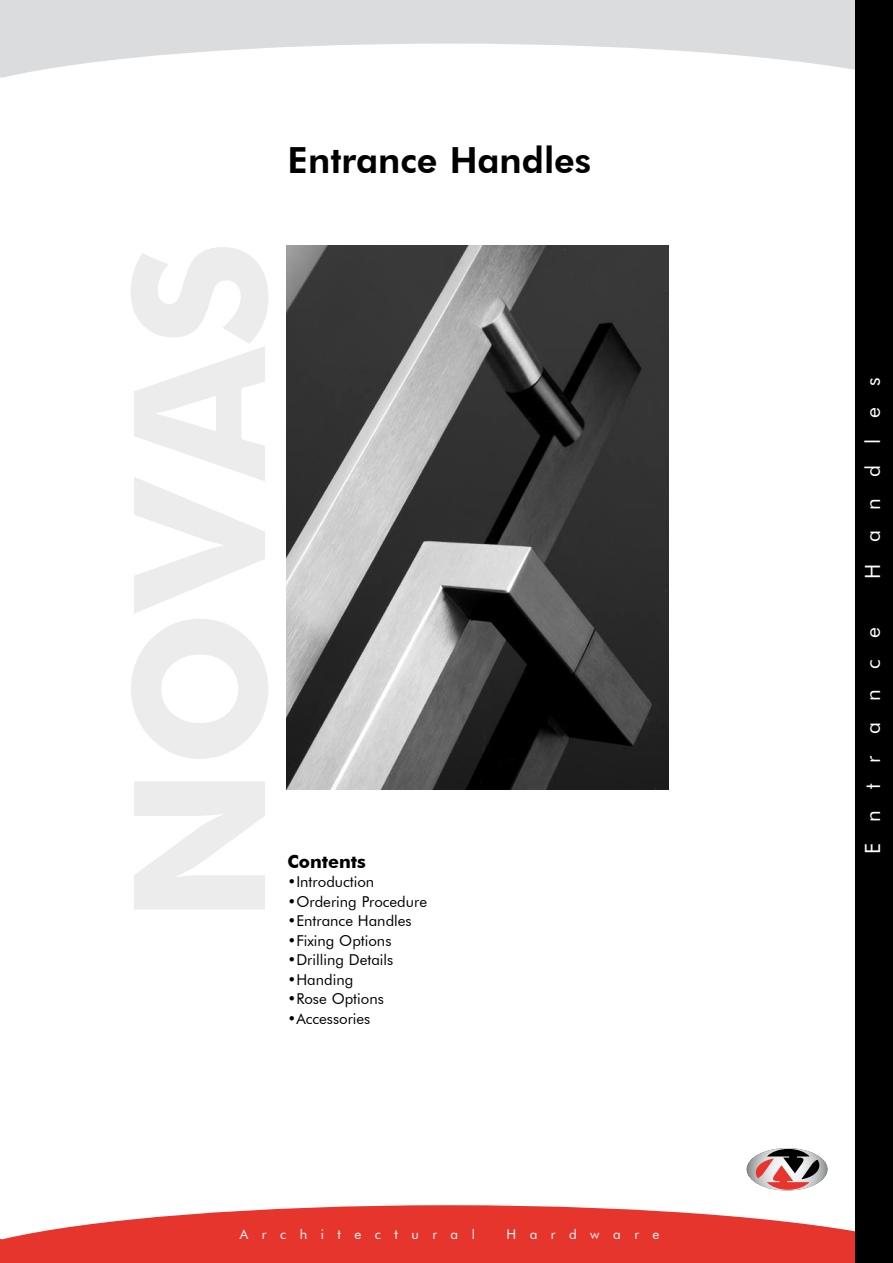
<style>
.page{position:relative;width:893px;height:1263px;background:#fff}
.page>*{position:absolute;margin:0;border:0;box-sizing:border-box;transform-origin:0 0}
.t1{font:800 36px "Futura BT";color:#000}
.t2{font:21px "Futura BT";letter-spacing:1em;color:#fff}
.t3{font:700 18px "Futura BT";color:#000}
.t4{font:15px "Futura BT";color:#000}
.t5{font:13.5px "Futura BT";letter-spacing:1em;color:#fff}
</style>
<div class="page">
<svg style="left:0;top:1205px;width:856px;height:58px;fill:#e5352c"></svg>
<svg style="left:0;top:0;width:856px;height:82px;fill:#dadcde"></svg>
<div style="left:856px;top:0;width:37px;height:1263px;background:#000"></div>
<svg style="left:747px;top:1148px;width:80px;height:42px"></svg>
<svg style="left:134px;top:781px;width:131px;height:128px"></svg>
<svg style="left:131px;top:247px;width:137px;height:512px"></svg>
<img style="left:286px;top:246px;width:383px;height:544px">
<h1 class="t1" style="left:288px;top:138px;width:305px">Entrance Handles</h1>
<p class="t3" style="left:288px;top:850px;width:80px">Contents</p>
<p class="t4" style="left:288px;top:873px;width:88px">•Introduction</p>
<p class="t4" style="left:288px;top:892px;width:141px">•Ordering Procedure</p>
<p class="t4" style="left:288px;top:912px;width:126px">•Entrance Handles</p>
<p class="t4" style="left:288px;top:931px;width:105px">•Fixing Options</p>
<p class="t4" style="left:288px;top:951px;width:107px">•Drilling Details</p>
<p class="t4" style="left:288px;top:970px;width:67px">•Handing</p>
<p class="t4" style="left:288px;top:990px;width:98px">•Rose Options</p>
<p class="t4" style="left:288px;top:1009px;width:84px">•Accessories</p>
<p class="t5" style="left:240px;top:1226px;width:237px">Architectural</p>
<p class="t5" style="left:506px;top:1226px;width:155px">Hardware</p>
<h2 class="t2" style="left:860px;top:579px;width:203px;rotate:-90deg">Handles</h2>
<h2 class="t2" style="left:860px;top:854px;width:228px;rotate:-90deg">Entrance</h2>
</div>
